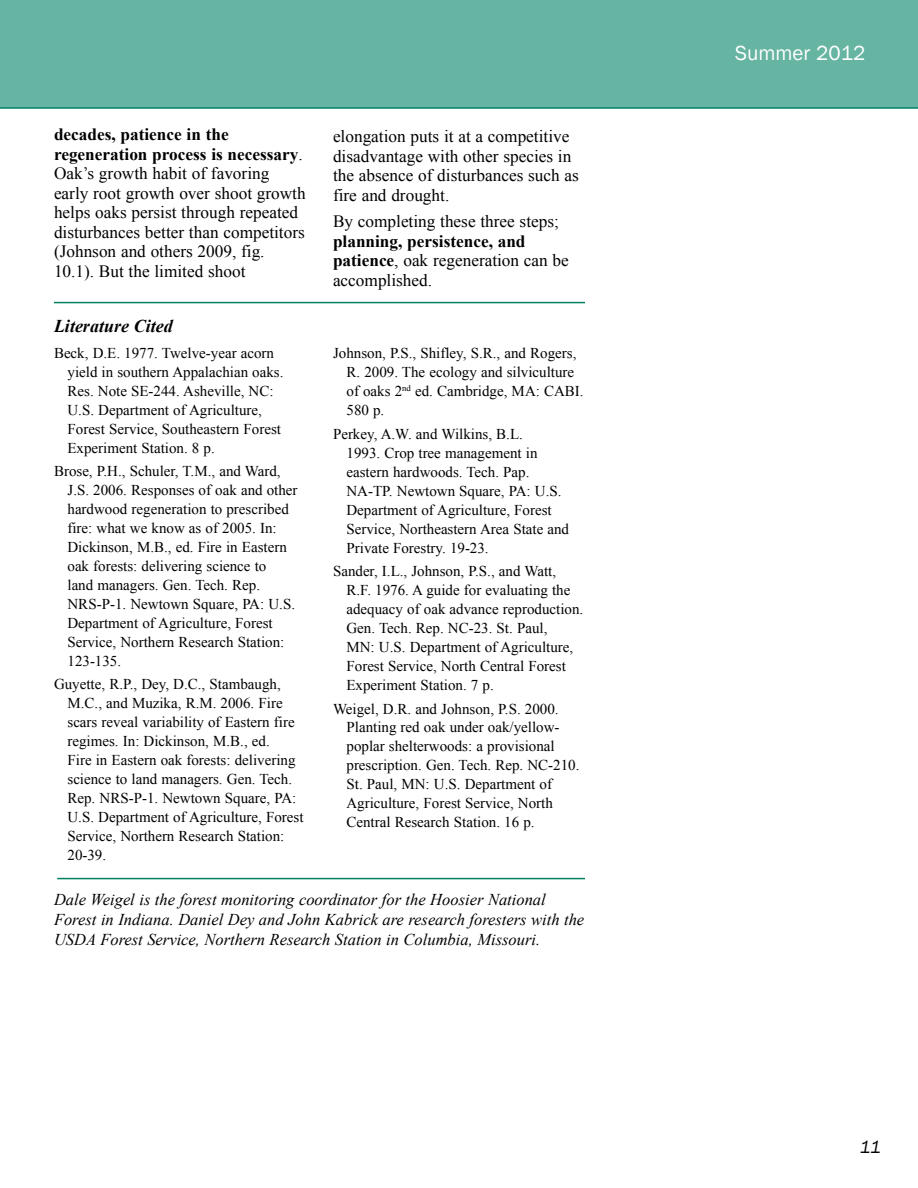
<style>
.page{position:relative;width:918px;height:1188px;background:#fff}
.page>*{position:absolute;margin:0;border:0;box-sizing:border-box;transform-origin:0 0}
.t1{font:21px "Franklin Gothic";color:#fff}
.t2{font:italic 700 18px "Times New Roman";color:#000}
.t3{font:italic 18px "Franklin Gothic";color:#000}
.t4{font:17.25px/19.5px "Times New Roman";color:#000}
.t5{font:italic 16.5px/19.8px "Times New Roman";color:#000}
.t6{font:15px/18.9px "Times New Roman";color:#000}
.s1{font-weight:700}
</style>
<div class="page">
<div style="left:0;top:0;width:918px;height:109px;background:#66b4a2"></div>
<hr style="left:57px;top:878px;width:528px;height:1px;background:#008265">
<hr style="left:54px;top:302px;width:531px;height:1px;background:#008265">
<p class="t4" style="left:54px;top:124px;width:253px"><span class="s1">decades, patience in the regeneration process is necessary</span>.<br>Oak’s growth habit of favoring early root growth over shoot growth helps oaks persist through repeated disturbances better than competitors (Johnson and others 2009, fig.<br>10.1). But the limited shoot</p>
<p class="t4" style="left:333px;top:127px;width:247px">elongation puts it at a competitive disadvantage with other species in the absence of disturbances such as fire and drought.</p>
<p class="t4" style="left:333px;top:211px;width:227px">By completing these three steps;</p>
<p class="t4" style="left:333px;top:231px;width:237px"><span class="s1">planning, persistence, and patience</span>, oak regeneration can be accomplished.</p>
<p class="t2" style="left:54px;top:313px;width:120px">Literature Cited</p>
<p class="t6" style="left:68px;top:343px;width:218px;text-indent:-14px">Beck, D.E. 1977. Twelve-year acorn yield in southern Appalachian oaks.<br>Res. Note SE-244. Asheville, NC:<br>U.S. Department of Agriculture, Forest Service, Southeastern Forest Experiment Station. 8 p.</p>
<p class="t6" style="left:68px;top:461px;width:232px;text-indent:-14px">Brose, P.H., Schuler, T.M., and Ward, J.S. 2006. Responses of oak and other hardwood regeneration to prescribed fire: what we know as of 2005. In:<br>Dickinson, M.B., ed. Fire in Eastern oak forests: delivering science to<br>land managers. Gen. Tech. Rep.<br>NRS-P-1. Newtown Square, PA: U.S.<br>Department of Agriculture, Forest Service, Northern Research Station:<br>123-135.</p>
<p class="t6" style="left:68px;top:675px;width:238px;text-indent:-14px">Guyette, R.P., Dey, D.C., Stambaugh, M.C., and Muzika, R.M. 2006. Fire scars reveal variability of Eastern fire regimes. In: Dickinson, M.B., ed.<br>Fire in Eastern oak forests: delivering science to land managers. Gen. Tech.<br>Rep. NRS-P-1. Newtown Square, PA:<br>U.S. Department of Agriculture, Forest Service, Northern Research Station:<br>20-39.</p>
<p class="t6" style="left:346px;top:343px;width:239px;text-indent:-14px">Johnson, P.S., Shifley, S.R., and Rogers,<br>R. 2009. The ecology and silviculture of oaks 2<sup>nd</sup> ed. Cambridge, MA: CABI.<br>580 p.</p>
<p class="t6" style="left:347px;top:424px;width:224px;text-indent:-14px">Perkey, A.W. and Wilkins, B.L.<br>1993. Crop tree management in eastern hardwoods. Tech. Pap.<br>NA-TP. Newtown Square, PA: U.S.<br>Department of Agriculture, Forest<br>Service, Northeastern Area State and<br>Private Forestry. 19-23.</p>
<p class="t6" style="left:347px;top:561px;width:238px;text-indent:-14px">Sander, I.L., Johnson, P.S., and Watt, R.F. 1976. A guide for evaluating the adequacy of oak advance reproduction.<br>Gen. Tech. Rep. NC-23. St. Paul,<br>MN: U.S. Department of Agriculture, Forest Service, North Central Forest Experiment Station. 7 p.</p>
<p class="t6" style="left:347px;top:699px;width:235px;text-indent:-14px">Weigel, D.R. and Johnson, P.S. 2000.<br>Planting red oak under oak/yellow&shy;poplar shelterwoods: a provisional prescription. Gen. Tech. Rep. NC-210.<br>St. Paul, MN: U.S. Department of Agriculture, Forest Service, North Central Research Station. 16 p.</p>
<p class="t5" style="left:54px;top:889px;width:532px">Dale Weigel is the forest monitoring coordinator for the Hoosier National<br>Forest in Indiana. Daniel Dey and John Kabrick are research foresters with the<br>USDA Forest Service, Northern Research Station in Columbia, Missouri.</p>
<h1 class="t1" style="left:735px;top:40px;width:132px">Summer 2012</h1>
<p class="t3" style="left:860px;top:1136px;width:22px">11</p>
</div>
